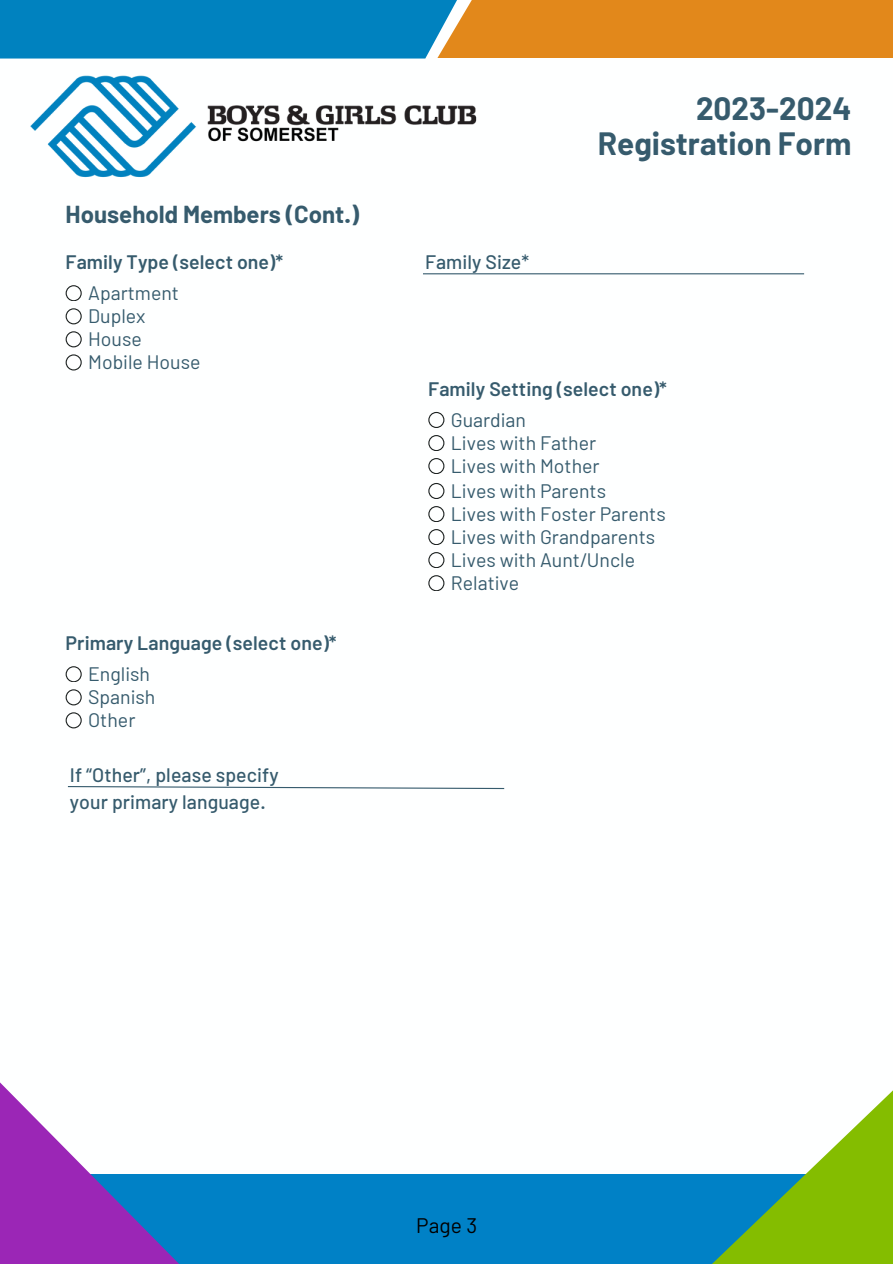
<style>
.page{position:relative;width:893px;height:1264px;background:#fff}
.page>*{position:absolute;margin:0;border:0;box-sizing:border-box;transform-origin:0 0}
.t1{font:700 31.5px "Barlow";color:#365b6d}
.t2{font:700 24px "Barlow";color:#365b6d}
.t3{font:21px "Barlow";color:#000}
.t4{font:19.5px "Barlow";color:#365b6d}
.t5{font:600 19.5px "Barlow";letter-spacing:.005em;color:#365b6d}
.t6{font:500 19.5px/27px "Barlow";letter-spacing:.005em;color:#365b6d}
</style>
<div class="page">
<div style="left:0;top:1174px;width:892px;height:89px;background:#0081c6"></div>
<div style="left:0;top:0;width:474px;height:59px;background:#0082bf"></div>
<div style="left:437px;top:0;width:455px;height:58px;background:#e2881b"></div>
<svg style="left:713px;top:1091px;width:179px;height:172px"></svg>
<svg style="left:0;top:1082px;width:178px;height:181px"></svg>
<img style="left:30px;top:75px;width:447px;height:103px">
<hr style="left:423px;top:273px;width:381px;height:1px;background:#365b6d">
<svg style="left:428px;top:412px;width:16px;height:15px"></svg>
<svg style="left:428px;top:435px;width:16px;height:16px"></svg>
<svg style="left:428px;top:458px;width:16px;height:16px"></svg>
<svg style="left:428px;top:483px;width:16px;height:15px"></svg>
<svg style="left:428px;top:506px;width:16px;height:16px"></svg>
<svg style="left:428px;top:529px;width:16px;height:16px"></svg>
<svg style="left:428px;top:552px;width:16px;height:16px"></svg>
<svg style="left:428px;top:575px;width:16px;height:16px"></svg>
<svg style="left:66px;top:285px;width:15px;height:16px"></svg>
<svg style="left:66px;top:308px;width:15px;height:16px"></svg>
<svg style="left:66px;top:331px;width:15px;height:16px"></svg>
<svg style="left:66px;top:354px;width:15px;height:16px"></svg>
<svg style="left:66px;top:666px;width:15px;height:16px"></svg>
<svg style="left:66px;top:689px;width:15px;height:16px"></svg>
<svg style="left:66px;top:712px;width:15px;height:16px"></svg>
<svg style="left:67px;top:786px;width:438px;height:3px"></svg>
<p class="t2" style="left:66px;top:199px;width:295px">Household Members (Cont.)</p>
<p class="t5" style="left:66px;top:249px;width:219px">Family Type (select one)*</p>
<p class="t4" style="left:88px;top:280px;width:92px">Apartment</p>
<p class="t4" style="left:88px;top:303px;width:59px">Duplex</p>
<p class="t4" style="left:88px;top:326px;width:55px">House</p>
<p class="t4" style="left:88px;top:350px;width:114px">Mobile House</p>
<p class="t5" style="left:66px;top:630px;width:272px">Primary Language (select one)*</p>
<p class="t4" style="left:88px;top:661px;width:63px">English</p>
<p class="t4" style="left:88px;top:684px;width:69px">Spanish</p>
<p class="t4" style="left:88px;top:707px;width:49px">Other</p>
<p class="t6" style="left:70px;top:760px;width:210px">If “Other”, please specify your primary language.</p>
<p class="t6" style="left:425px;top:248px;width:106px">Family Size*</p>
<p class="t1" style="left:696px;top:89px;width:157px">2023-2024</p>
<p class="t1" style="left:597px;top:124px;width:255px">Registration Form</p>
<p class="t5" style="left:428px;top:376px;width:240px">Family Setting (select one)*</p>
<p class="t4" style="left:451px;top:407px;width:77px">Guardian</p>
<p class="t4" style="left:451px;top:430px;width:147px">Lives with Father</p>
<p class="t4" style="left:451px;top:453px;width:150px">Lives with Mother</p>
<p class="t4" style="left:451px;top:478px;width:157px">Lives with Parents</p>
<p class="t4" style="left:451px;top:501px;width:216px">Lives with Foster Parents</p>
<p class="t4" style="left:451px;top:524px;width:206px">Lives with Grandparents</p>
<p class="t4" style="left:451px;top:547px;width:186px">Lives with Aunt/Uncle</p>
<p class="t4" style="left:451px;top:570px;width:70px">Relative</p>
<p class="t3" style="left:416px;top:1211px;width:63px">Page 3</p>
</div>
